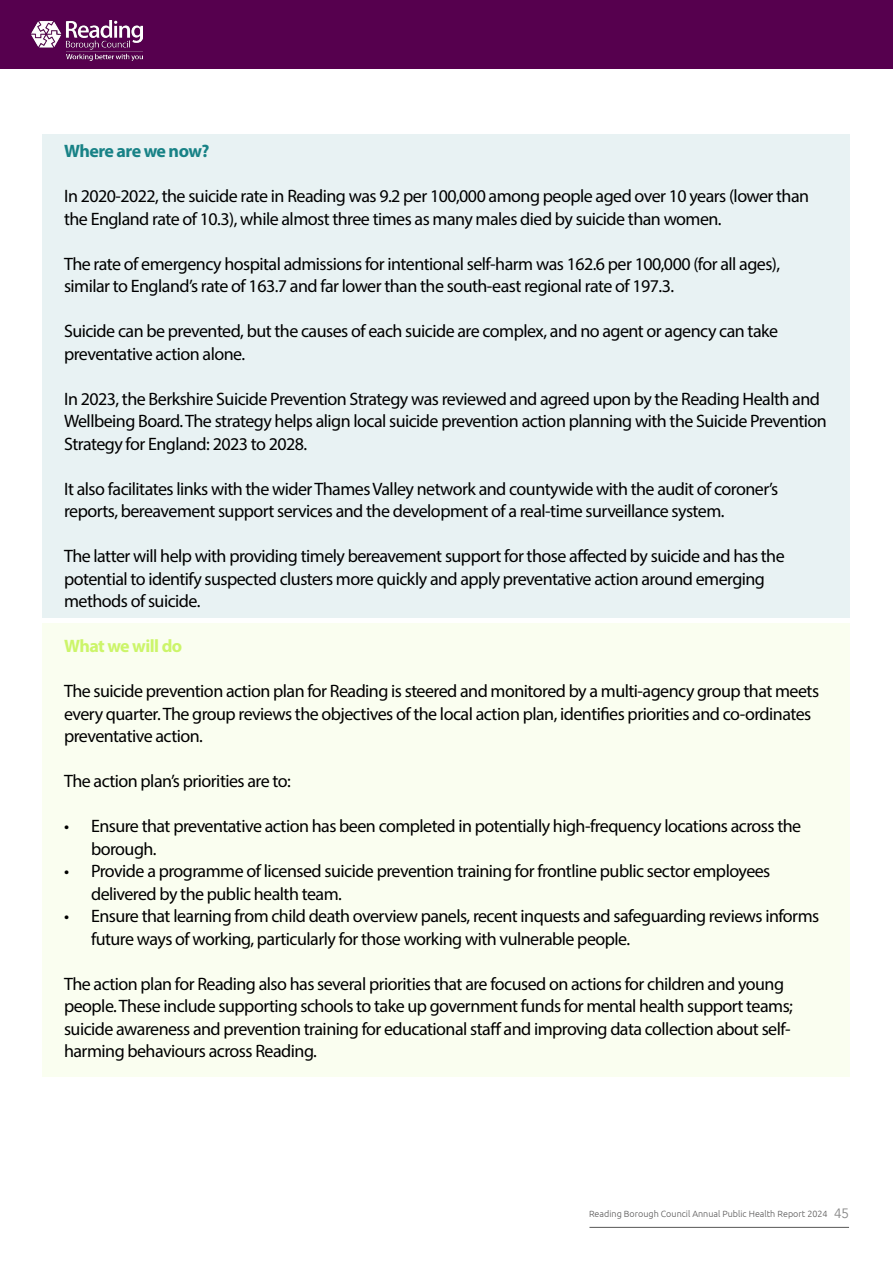
<style>
.page{position:relative;width:893px;height:1263px;background:#fff}
.page>*{position:absolute;margin:0;border:0;box-sizing:border-box;transform-origin:0 0}
.t1{font:18px/22.5px "Myriad Pro";letter-spacing:-.03em;color:#000}
.t2{font:700 18px "Myriad Pro";letter-spacing:-.04em;color:#188286}
.t3{font:700 18px "Myriad Pro";letter-spacing:-.03em;color:#ccf56a}
.t4{font:300 9px "Ubuntu";color:#575656}
.s1{font-family:"Avenir";font-weight:400;font-size:13.5px;color:#878787}
</style>
<div class="page">
<hr style="left:589px;top:1227px;width:260px;height:1px;background:#575756">
<div style="left:0;top:0;width:893px;height:69px;background:#56004e"></div>
<img style="left:31px;top:20px;width:112px;height:40px">
<div style="left:43px;top:623px;width:807px;height:454px;background:#fafef0"></div>
<div style="left:43px;top:134px;width:807px;height:483px;background:#e8f2f3"></div>
<p class="t2" style="left:64px;top:140px;width:147px">Where are we now?</p>
<p class="t1" style="left:64px;top:185px;width:747px">In 2020-2022, the suicide rate in Reading was 9.2 per 100,000 among people aged over 10 years (lower than the England rate of 10.3), while almost three times as many males died by suicide than women.</p>
<p class="t1" style="left:64px;top:252px;width:718px">The rate of emergency hospital admissions for intentional self-harm was 162.6 per 100,000 (for all ages), similar to England’s rate of 163.7 and far lower than the south-east regional rate of 197.3.</p>
<p class="t1" style="left:64px;top:320px;width:715px">Suicide can be prevented, but the causes of each suicide are complex, and no agent or agency can take preventative action alone.</p>
<p class="t1" style="left:64px;top:387px;width:764px">In 2023, the Berkshire Suicide Prevention Strategy was reviewed and agreed upon by the Reading Health and<br>Wellbeing Board. The strategy helps align local suicide prevention action planning with the Suicide Prevention<br>Strategy for England: 2023 to 2028.</p>
<p class="t1" style="left:64px;top:477px;width:716px">It also facilitates links with the wider Thames Valley network and countywide with the audit of coroner’s reports, bereavement support services and the development of a real-time surveillance system.</p>
<p class="t1" style="left:64px;top:545px;width:722px">The latter will help with providing timely bereavement support for those affected by suicide and has the potential to identify suspected clusters more quickly and apply preventative action around emerging methods of suicide.</p>
<p class="t3" style="left:64px;top:635px;width:120px">What we will do</p>
<p class="t1" style="left:64px;top:680px;width:756px">The suicide prevention action plan for Reading is steered and monitored by a multi-agency group that meets every quarter. The group reviews the objectives of the local action plan, identifies priorities and co-ordinates preventative action.</p>
<p class="t1" style="left:64px;top:770px;width:228px">The action plan’s priorities are to:</p>
<p class="t1" style="left:91px;top:815px;width:712px;text-indent:-27px">• Ensure that preventative action has been completed in potentially high-frequency locations across the borough.</p>
<p class="t1" style="left:91px;top:860px;width:681px;text-indent:-27px">• Provide a programme of licensed suicide prevention training for frontline public sector employees delivered by the public health team.</p>
<p class="t1" style="left:91px;top:905px;width:730px;text-indent:-27px">• Ensure that learning from child death overview panels, recent inquests and safeguarding reviews informs future ways of working, particularly for those working with vulnerable people.</p>
<p class="t1" style="left:64px;top:972px;width:730px">The action plan for Reading also has several priorities that are focused on actions for children and young people. These include supporting schools to take up government funds for mental health support teams; suicide awareness and prevention training for educational staff and improving data collection about self&shy;harming behaviours across Reading.</p>
<p class="t4" style="left:589px;top:1208px;width:261px">Reading Borough Council Annual Public Health Report 2024 <span class="s1">45</span></p>
</div>
